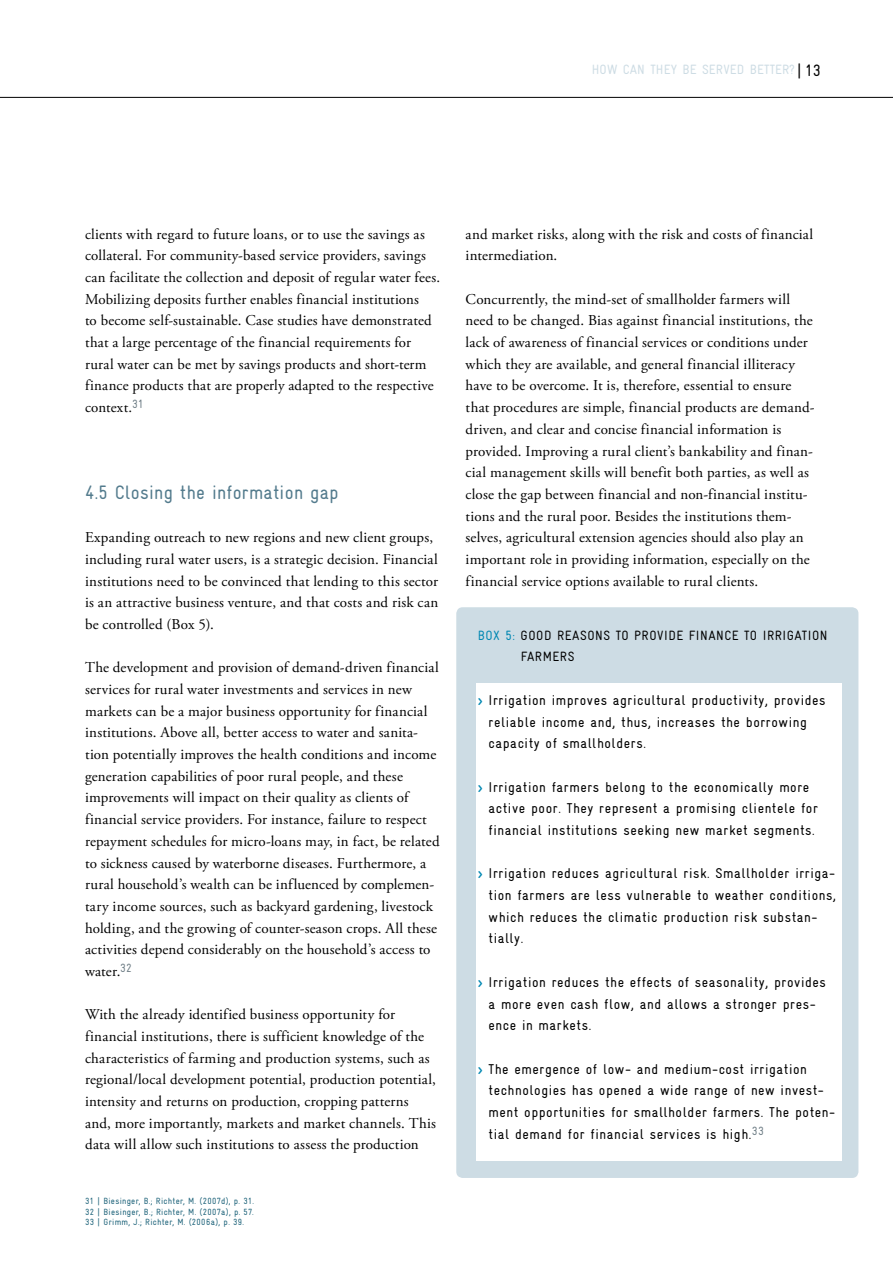
<style>
.page{position:relative;width:893px;height:1263px;background:#fff}
.page>*{position:absolute;margin:0;border:0;box-sizing:border-box;transform-origin:0 0}
.t1{font:condensed 19.5px "Gravur";letter-spacing:.015em;color:#537b8d}
.t2{font:15px/21.8px "Adobe Garamond Pro";letter-spacing:.015em;color:#000}
.t3{font:condensed 14.25px/21.8px "Gravur";letter-spacing:.04em;color:#000}
.t4{font:condensed 13.5px/21.8px "Gravur";letter-spacing:.04em;color:#000}
.t5{font:condensed 13.5px "Gravur";letter-spacing:.01em;color:#cddce4}
.t6{font:condensed 9px/10.8px "Gravur";letter-spacing:.035em;color:#1f647b;text-align:justify}
.s1{font-size:16.5px;color:#000}
.s2{color:#0087b2}
.s3{font-weight:700;color:#0087b2}
</style>
<div class="page">
<hr style="left:0;top:97px;width:893px;height:1px;background:#000">
<div style="left:456px;top:607px;width:402px;height:571px;background:#cddce4;border-radius:6px"></div>
<div style="left:476px;top:683px;width:365px;height:477px;background:#fff"></div>
<p class="t5" style="left:592px;top:62px;width:230px">HOW CAN THEY BE SERVED BETTER?<span class="s1">| 13</span></p>
<p class="t2" style="left:85px;top:223px;width:356px">clients with regard to future loans, or to use the savings as collateral. For community-based service providers, savings can facilitate the collection and deposit of regular water fees.<br>Mobilizing deposits further enables financial institutions<br>to become self-sustainable. Case studies have demonstrated that a large percentage of the financial requirements for rural water can be met by savings products and short-term finance products that are properly adapted to the respective context.<sup>31</sup></p>
<h1 class="t1" style="left:85px;top:481px;width:255px">4.5 Closing the information gap</h1>
<p class="t2" style="left:85px;top:527px;width:355px">Expanding outreach to new regions and new client groups, including rural water users, is a strategic decision. Financial institutions need to be convinced that lending to this sector is an attractive business venture, and that costs and risk can be controlled (Box 5).</p>
<p class="t2" style="left:85px;top:657px;width:356px">The development and provision of demand-driven financial services for rural water investments and services in new markets can be a major business opportunity for financial institutions. Above all, better access to water and sanita&shy;tion potentially improves the health conditions and income generation capabilities of poor rural people, and these improvements will impact on their quality as clients of financial service providers. For instance, failure to respect repayment schedules for micro-loans may, in fact, be related to sickness caused by waterborne diseases. Furthermore, a rural household’s wealth can be influenced by complemen&shy;tary income sources, such as backyard gardening, livestock holding, and the growing of counter-season crops. All these activities depend considerably on the household’s access to water.<sup>32</sup></p>
<p class="t2" style="left:85px;top:1004px;width:352px">With the already identified business opportunity for financial institutions, there is sufficient knowledge of the characteristics of farming and production systems, such as regional/local development potential, production potential, intensity and returns on production, cropping patterns and, more importantly, markets and market channels. This data will allow such institutions to assess the production</p>
<p class="t6" style="left:85px;top:1195px;width:170px">31 | Biesinger, B.; Richter, M. (2007d), p. 31.<br>32 | Biesinger, B.; Richter, M. (2007a), p. 57.<br>33 | Grimm, J.; Richter, M. (2006a), p. 39.</p>
<p class="t2" style="left:466px;top:223px;width:349px">and market risks, along with the risk and costs of financial intermediation.</p>
<p class="t2" style="left:466px;top:289px;width:350px">Concurrently, the mind-set of smallholder farmers will need to be changed. Bias against financial institutions, the lack of awareness of financial services or conditions under which they are available, and general financial illiteracy have to be overcome. It is, therefore, essential to ensure that procedures are simple, financial products are demand&shy;driven, and clear and concise financial information is provided. Improving a rural client’s bankability and finan&shy;cial management skills will benefit both parties, as well as close the gap between financial and non-financial institu&shy;tions and the rural poor. Besides the institutions them&shy;selves, agricultural extension agencies should also play an important role in providing information, especially on the financial service options available to rural clients.</p>
<p class="t4" style="left:521px;top:624px;width:308px;text-indent:-43px"><span class="s2">BOX 5:</span> GOOD REASONS TO PROVIDE FINANCE TO IRRIGATION<br>FARMERS</p>
<p class="t3" style="left:489px;top:689px;width:339px;text-indent:-11px"><span class="s3">&gt;</span> Irrigation improves agricultural productivity, provides reliable income and, thus, increases the borrowing capacity of smallholders.</p>
<p class="t3" style="left:489px;top:776px;width:331px;text-indent:-11px"><span class="s3">&gt;</span> Irrigation farmers belong to the economically more active poor. They represent a promising clientele for financial institutions seeking new market segments.</p>
<p class="t3" style="left:489px;top:863px;width:349px;text-indent:-11px"><span class="s3">&gt;</span> Irrigation reduces agricultural risk. Smallholder irriga&shy;tion farmers are less vulnerable to weather conditions, which reduces the climatic production risk substan&shy;tially.</p>
<p class="t3" style="left:489px;top:971px;width:339px;text-indent:-11px"><span class="s3">&gt;</span> Irrigation reduces the effects of seasonality, provides a more even cash flow, and allows a stronger pres&shy;ence in markets.</p>
<p class="t3" style="left:489px;top:1058px;width:348px;text-indent:-11px"><span class="s3">&gt;</span> The emergence of low- and medium-cost irrigation technologies has opened a wide range of new invest&shy;ment opportunities for smallholder farmers. The poten&shy;tial demand for financial services is high.<sup>33</sup></p>
</div>
